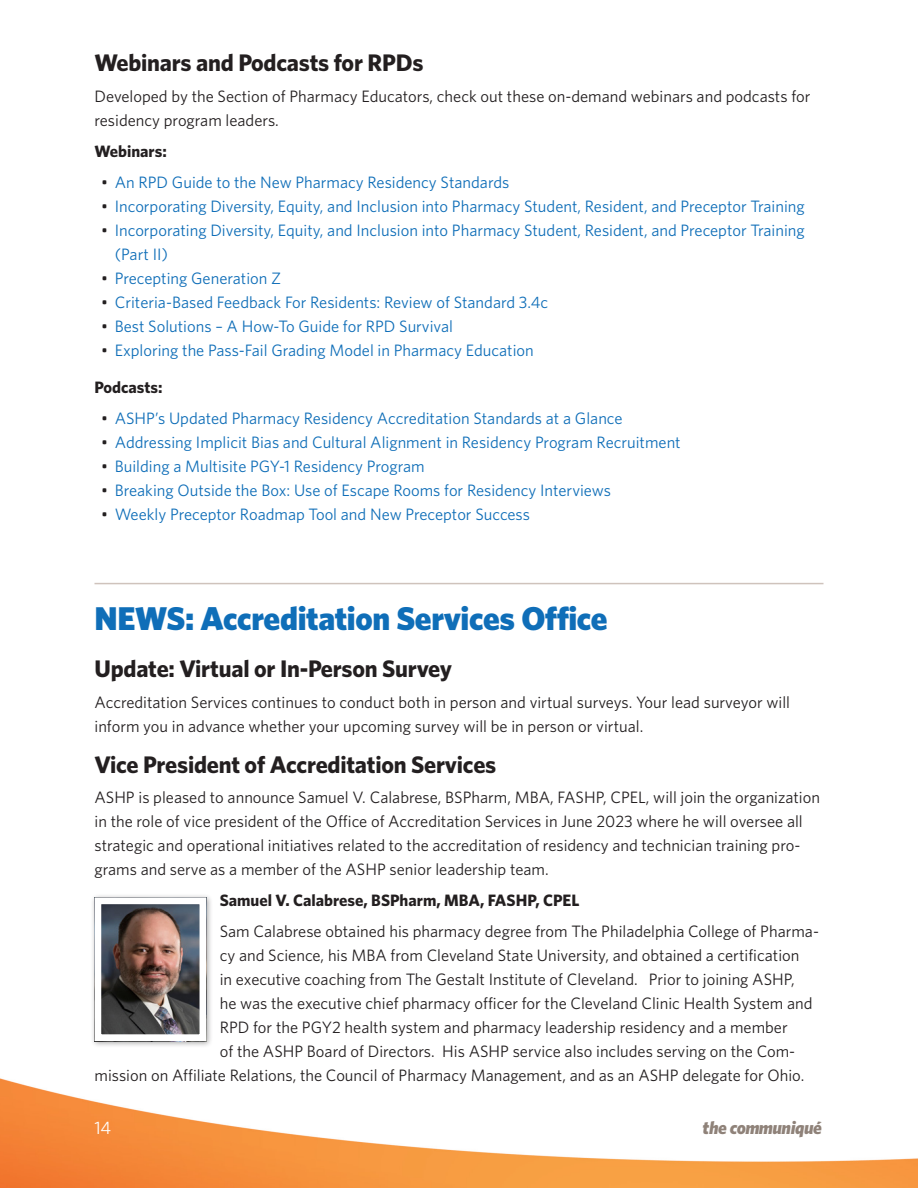
<style>
.page{position:relative;width:918px;height:1188px;background:#fff}
.page>*{position:absolute;margin:0;border:0;box-sizing:border-box;transform-origin:0 0}
.sub1{font:900 33px "Whitney";letter-spacing:-.01em;color:#0f6eb8}
.sub2{font:700 24px "Whitney";letter-spacing:-.01em;color:#231f20}
.t1{font:italic 900 18px "Whitney";letter-spacing:-.02em;color:#8f8279}
.t2{font:18px "Whitney";color:#fff}
.bt{font:16.5px/24px "Whitney";color:#231f20}
.t3{font:16.5px/24px "Whitney";color:#0f6eb8}
.bt-2{font:700 16.5px "Whitney";color:#231f20}
.s1{color:#231f20}
</style>
<div class="page">
<img style="left:0;top:1078px;width:918px;height:110px">
<hr style="left:94px;top:583px;width:730px;height:1px;background:#cfc3bc">
<div style="left:90px;top:893px;width:123px;height:155px;background:#231f20;opacity:.4"></div>
<img style="left:102px;top:905px;width:96px;height:128px">
<div style="left:94px;top:897px;width:112px;height:144px;border:7px solid #fff"></div>
<p class="sub2" style="left:94px;top:48px;width:331px">Webinars and Podcasts for RPDs</p>
<p class="bt" style="left:94px;top:84px;width:717px">Developed by the Section of Pharmacy Educators, check out these on-demand webinars and podcasts for residency program leaders.</p>
<p class="bt-2" style="left:94px;top:141px;width:74px">Webinars:</p>
<p class="t3" style="left:101px;top:169px;width:410px"><span class="s1">•</span> An RPD Guide to the New Pharmacy Residency Standards</p>
<p class="t3" style="left:101px;top:193px;width:705px"><span class="s1">•</span> Incorporating Diversity, Equity, and Inclusion into Pharmacy Student, Resident, and Preceptor Training</p>
<p class="t3" style="left:115px;top:217px;width:692px;text-indent:-14px"><span class="s1">•</span> Incorporating Diversity, Equity, and Inclusion into Pharmacy Student, Resident, and Preceptor Training (Part II)</p>
<p class="t3" style="left:101px;top:265px;width:181px"><span class="s1">•</span> Precepting Generation Z</p>
<p class="t3" style="left:101px;top:289px;width:449px"><span class="s1">•</span> Criteria-Based Feedback For Residents: Review of Standard 3.4c</p>
<p class="t3" style="left:101px;top:313px;width:353px"><span class="s1">•</span> Best Solutions – A How-To Guide for RPD Survival</p>
<p class="t3" style="left:101px;top:337px;width:434px"><span class="s1">•</span> Exploring the Pass-Fail Grading Model in Pharmacy Education</p>
<p class="bt-2" style="left:94px;top:377px;width:70px">Podcasts:</p>
<p class="t3" style="left:101px;top:406px;width:523px"><span class="s1">•</span> ASHP’s Updated Pharmacy Residency Accreditation Standards at a Glance</p>
<p class="t3" style="left:101px;top:430px;width:581px"><span class="s1">•</span> Addressing Implicit Bias and Cultural Alignment in Residency Program Recruitment</p>
<p class="t3" style="left:101px;top:454px;width:325px"><span class="s1">•</span> Building a Multisite PGY-1 Residency Program</p>
<p class="t3" style="left:101px;top:478px;width:511px"><span class="s1">•</span> Breaking Outside the Box: Use of Escape Rooms for Residency Interviews</p>
<p class="t3" style="left:101px;top:502px;width:430px"><span class="s1">•</span> Weekly Preceptor Roadmap Tool and New Preceptor Success</p>
<p class="sub1" style="left:94px;top:599px;width:515px">NEWS: Accreditation Services Office</p>
<p class="sub2" style="left:94px;top:654px;width:359px">Update: Virtual or In-Person Survey</p>
<p class="bt" style="left:94px;top:690px;width:697px">Accreditation Services continues to conduct both in person and virtual surveys. Your lead surveyor will inform you in advance whether your upcoming survey will be in person or virtual.</p>
<p class="sub2" style="left:94px;top:750px;width:403px">Vice President of Accreditation Services</p>
<p class="bt" style="left:94px;top:785px;width:727px">ASHP is pleased to announce Samuel V. Calabrese, BSPharm, MBA, FASHP, CPEL, will join the organization in the role of vice president of the Office of Accreditation Services in June 2023 where he will oversee all strategic and operational initiatives related to the accreditation of residency and technician training pro&shy;grams and serve as a member of the ASHP senior leadership team.</p>
<p class="bt-2" style="left:220px;top:890px;width:361px">Samuel V. Calabrese, BSPharm, MBA, FASHP, CPEL</p>
<p class="bt" style="left:220px;top:919px;width:601px">Sam Calabrese obtained his pharmacy degree from The Philadelphia College of Pharma-</p>
<p class="bt" style="left:220px;top:943px;width:581px">cy and Science, his MBA from Cleveland State University, and obtained a certification</p>
<p class="bt" style="left:220px;top:967px;width:577px">in executive coaching from The Gestalt Institute of Cleveland. Prior to joining ASHP,</p>
<p class="bt" style="left:220px;top:991px;width:594px">he was the executive chief pharmacy officer for the Cleveland Clinic Health System and</p>
<p class="bt" style="left:220px;top:1015px;width:569px">RPD for the PGY2 health system and pharmacy leadership residency and a member</p>
<p class="bt" style="left:220px;top:1039px;width:577px">of the ASHP Board of Directors. His ASHP service also includes serving on the Com-</p>
<p class="bt" style="left:94px;top:1063px;width:711px">mission on Affiliate Relations, the Council of Pharmacy Management, and as an ASHP delegate for Ohio.</p>
<p class="t2" style="left:94px;top:1117px;width:18px">14</p>
<p class="t1" style="left:703px;top:1117px;width:121px">the communiqué</p>
</div>
